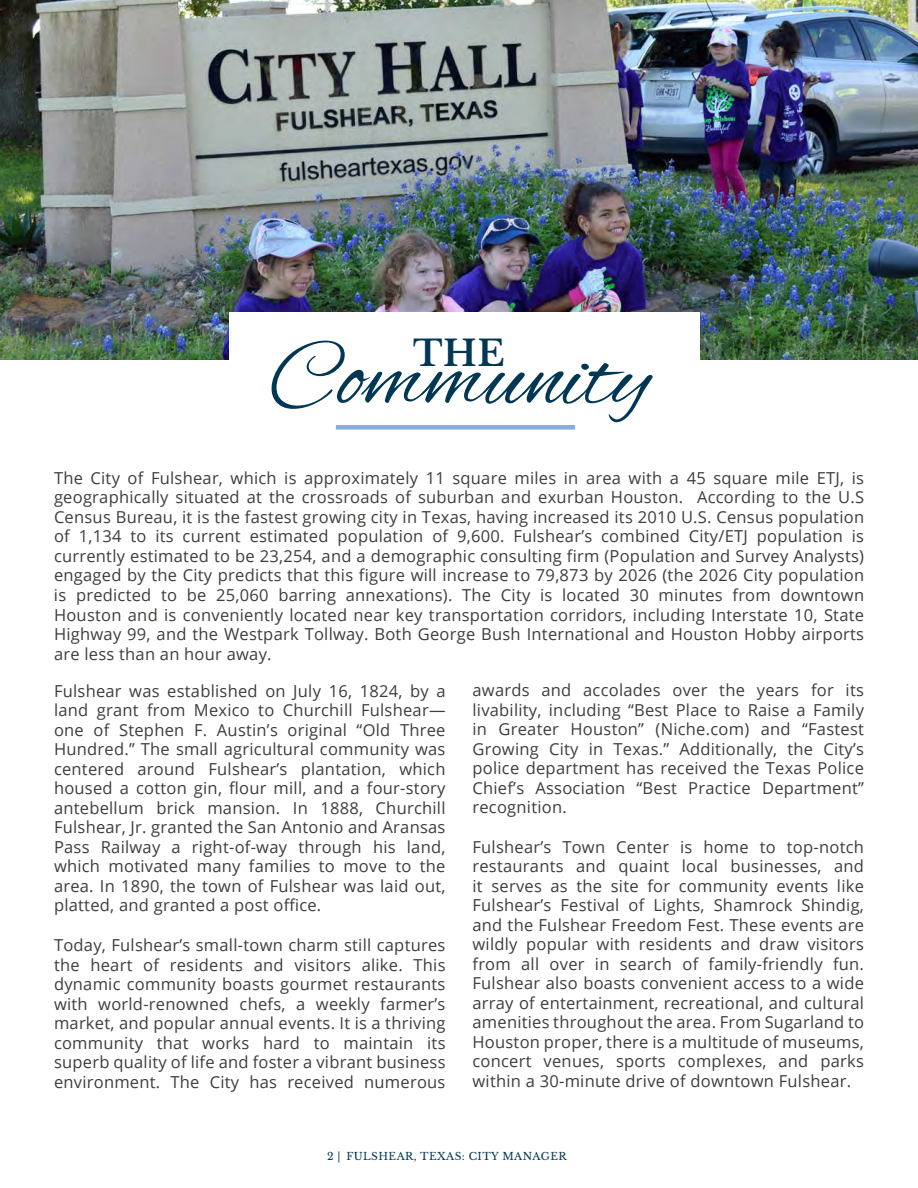
<style>
.page{position:relative;width:918px;height:1188px;background:#fff}
.page>*{position:absolute;margin:0;border:0;box-sizing:border-box;transform-origin:0 0}
.Main_Body-No_drop_ca{font:95.4px "Alex Brush";color:#003755}
.Main_Body-No_drop_ca-2{font:700 35.7px "Libre Baskerville";color:#003755}
.Main_Body-No_drop_ca-3{font:16.5px/19.5px "Open Sans";letter-spacing:.015em;color:#3d3d3a;text-align:justify}
.t1{font:10.5px "Libre Baskerville";letter-spacing:.04em;color:#003755}
</style>
<div class="page">
<img style="left:0;top:0;width:918px;height:360px">
<div style="left:230px;top:312px;width:470px;height:103px;background:#fff"></div>
<div style="left:336px;top:425px;width:239px;height:5px;background:#8ad"></div>
<p class="Main_Body-No_drop_ca-2" style="left:413px;top:331px;width:93px">THE</p>
<p class="Main_Body-No_drop_ca" style="left:269px;top:324px;width:382px">Community</p>
<p class="Main_Body-No_drop_ca-3" style="left:54px;top:468px;width:812px">The City of Fulshear, which is approximately 11 square miles in area with a 45 square mile ETJ, is geographically situated at the crossroads of suburban and exurban Houston. According to the U.S Census Bureau, it is the fastest growing city in Texas, having increased its 2010 U.S. Census population of 1,134 to its current estimated population of 9,600. Fulshear’s combined City/ETJ population is currently estimated to be 23,254, and a demographic consulting firm (Population and Survey Analysts) engaged by the City predicts that this figure will increase to 79,873 by 2026 (the 2026 City population is predicted to be 25,060 barring annexations). The City is located 30 minutes from downtown Houston and is conveniently located near key transportation corridors, including Interstate 10, State Highway 99, and the Westpark Tollway. Both George Bush International and Houston Hobby airports are less than an hour away.</p>
<p class="Main_Body-No_drop_ca-3" style="left:54px;top:681px;width:393px">Fulshear was established on July 16, 1824, by a land grant from Mexico to Churchill Fulshear— one of Stephen F. Austin’s original “Old Three Hundred.” The small agricultural community was centered around Fulshear’s plantation, which housed a cotton gin, flour mill, and a four-story antebellum brick mansion. In 1888, Churchill Fulshear, Jr. granted the San Antonio and Aransas Pass Railway a right-of-way through his land, which motivated many families to move to the area. In 1890, the town of Fulshear was laid out, platted, and granted a post office.</p>
<p class="Main_Body-No_drop_ca-3" style="left:54px;top:935px;width:393px">Today, Fulshear’s small-town charm still captures the heart of residents and visitors alike. This dynamic community boasts gourmet restaurants with world-renowned chefs, a weekly farmer’s market, and popular annual events. It is a thriving community that works hard to maintain its superb quality of life and foster a vibrant business environment. The City has received numerous</p>
<p class="Main_Body-No_drop_ca-3" style="left:473px;top:680px;width:393px">awards and accolades over the years for its livability, including “Best Place to Raise a Family in Greater Houston” (Niche.com) and “Fastest Growing City in Texas.” Additionally, the City’s police department has received the Texas Police Chief’s Association “Best Practice Department” recognition.</p>
<p class="Main_Body-No_drop_ca-3" style="left:473px;top:837px;width:393px">Fulshear’s Town Center is home to top-notch restaurants and quaint local businesses, and it serves as the site for community events like Fulshear’s Festival of Lights, Shamrock Shindig, and the Fulshear Freedom Fest. These events are wildly popular with residents and draw visitors from all over in search of family-friendly fun.<br>Fulshear also boasts convenient access to a wide array of entertainment, recreational, and cultural amenities throughout the area. From Sugarland to Houston proper, there is a multitude of museums, concert venues, sports complexes, and parks within a 30-minute drive of downtown Fulshear.</p>
<p class="t1" style="left:327px;top:1149px;width:241px">2 | FULSHEAR, TEXAS: CITY MANAGER</p>
</div>
